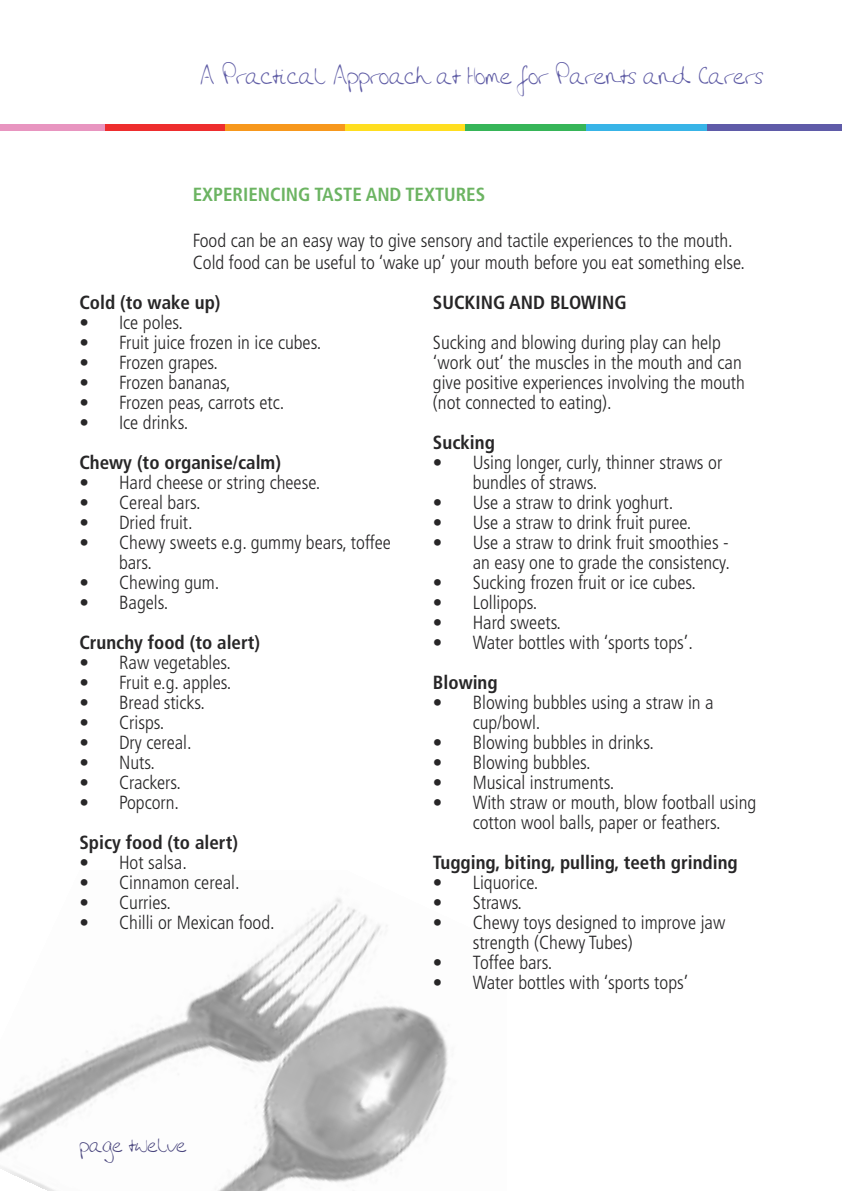
<style>
.page{position:relative;width:842px;height:1191px;background:#fff}
.page>*{position:absolute;margin:0;border:0;box-sizing:border-box;transform-origin:0 0}
.t1{font:26.8px "Amandas Hand";color:#5f5ca5}
.t2{font:23px "Amandas Hand";color:#4a467e}
.t3{font:300 condensed 19px/20px "Frutiger LT";color:#272627}
.t4{font:700 condensed 19px "Frutiger LT";color:#272627}
.t5{font:700 condensed 19px "Frutiger LT";color:#6cb462}
</style>
<div class="page">
<div style="left:705px;top:125px;width:137px;height:5px;background:#5f5ba8"></div>
<div style="left:0;top:125px;width:105px;height:5px;background:#e895c0"></div>
<div style="left:105px;top:125px;width:120px;height:5px;background:#ee2d2e"></div>
<div style="left:225px;top:125px;width:120px;height:5px;background:#f7981d"></div>
<div style="left:345px;top:125px;width:121px;height:5px;background:#ffde1f"></div>
<div style="left:466px;top:125px;width:120px;height:5px;background:#36b558"></div>
<div style="left:586px;top:125px;width:120px;height:5px;background:#38b4e7"></div>
<img style="left:0;top:898px;width:448px;height:293px">
<h1 class="t1" style="left:200px;top:66px;width:564px">A Practical Approach at Home for Parents and Carers</h1>
<p class="t5" style="left:193px;top:187px;width:294px">EXPERIENCING TASTE AND TEXTURES</p>
<p class="t3" style="left:193px;top:231px;width:554px;line-height:22px">Food can be an easy way to give sensory and tactile experiences to the mouth.<br>Cold food can be useful to ‘wake up’ your mouth before you eat something else.</p>
<p class="t4" style="left:79px;top:294px;width:143px">Cold (to wake up)</p>
<p class="t3" style="left:79px;top:313px;width:105px">• Ice poles.</p>
<p class="t3" style="left:79px;top:333px;width:243px">• Fruit juice frozen in ice cubes.</p>
<p class="t3" style="left:79px;top:353px;width:140px">• Frozen grapes.</p>
<p class="t3" style="left:79px;top:373px;width:153px">• Frozen bananas,</p>
<p class="t3" style="left:79px;top:393px;width:207px">• Frozen peas, carrots etc.</p>
<p class="t3" style="left:79px;top:413px;width:110px">• Ice drinks.</p>
<p class="t4" style="left:79px;top:454px;width:203px">Chewy (to organise/calm)</p>
<p class="t3" style="left:79px;top:473px;width:242px">• Hard cheese or string cheese.</p>
<p class="t3" style="left:79px;top:493px;width:123px">• Cereal bars.</p>
<p class="t3" style="left:79px;top:513px;width:115px">• Dried fruit.</p>
<p class="t3" style="left:119px;top:533px;width:273px;text-indent:-40px">• Chewy sweets e.g. gummy bears, toffee bars.</p>
<p class="t3" style="left:79px;top:573px;width:142px">• Chewing gum.</p>
<p class="t3" style="left:79px;top:593px;width:90px">• Bagels.</p>
<p class="t4" style="left:79px;top:634px;width:182px">Crunchy food (to alert)</p>
<p class="t3" style="left:79px;top:653px;width:153px">• Raw vegetables.</p>
<p class="t3" style="left:79px;top:673px;width:154px">• Fruit e.g. apples.</p>
<p class="t3" style="left:79px;top:693px;width:127px">• Bread sticks.</p>
<p class="t3" style="left:79px;top:713px;width:87px">• Crisps.</p>
<p class="t3" style="left:79px;top:733px;width:114px">• Dry cereal.</p>
<p class="t3" style="left:79px;top:753px;width:77px">• Nuts.</p>
<p class="t3" style="left:79px;top:773px;width:103px">• Crackers.</p>
<p class="t3" style="left:79px;top:793px;width:101px">• Popcorn.</p>
<p class="t4" style="left:79px;top:834px;width:160px">Spicy food (to alert)</p>
<p class="t3" style="left:79px;top:853px;width:109px">• Hot salsa.</p>
<p class="t3" style="left:79px;top:873px;width:162px">• Cinnamon cereal.</p>
<p class="t3" style="left:79px;top:893px;width:93px">• Curries.</p>
<p class="t3" style="left:79px;top:913px;width:197px">• Chilli or Mexican food.</p>
<p class="t4" style="left:433px;top:294px;width:195px">SUCKING AND BLOWING</p>
<p class="t3" style="left:433px;top:333px;width:313px">Sucking and blowing during play can help ‘work out’ the muscles in the mouth and can give positive experiences involving the mouth (not connected to eating).</p>
<p class="t4" style="left:433px;top:434px;width:63px">Sucking</p>
<p class="t3" style="left:473px;top:453px;width:251px;text-indent:-40px">• Using longer, curly, thinner straws or bundles of straws.</p>
<p class="t3" style="left:433px;top:493px;width:242px">• Use a straw to drink yoghurt.</p>
<p class="t3" style="left:433px;top:513px;width:260px">• Use a straw to drink fruit puree.</p>
<p class="t3" style="left:433px;top:533px;width:299px;text-align:right">• Use a straw to drink fruit smoothies - an easy one to grade the consistency.</p>
<p class="t3" style="left:433px;top:573px;width:264px">• Sucking frozen fruit or ice cubes.</p>
<p class="t3" style="left:433px;top:593px;width:106px">• Lollipops.</p>
<p class="t3" style="left:433px;top:613px;width:130px">• Hard sweets.</p>
<p class="t3" style="left:433px;top:633px;width:261px">• Water bottles with ‘sports tops’.</p>
<p class="t4" style="left:433px;top:674px;width:66px">Blowing</p>
<p class="t3" style="left:473px;top:693px;width:242px;text-indent:-40px">• Blowing bubbles using a straw in a cup/bowl.</p>
<p class="t3" style="left:433px;top:733px;width:222px">• Blowing bubbles in drinks.</p>
<p class="t3" style="left:433px;top:753px;width:159px">• Blowing bubbles.</p>
<p class="t3" style="left:433px;top:773px;width:183px">• Musical instruments.</p>
<p class="t3" style="left:433px;top:793px;width:325px;text-align:center">• With straw or mouth, blow football using cotton wool balls, paper or feathers.</p>
<p class="t4" style="left:433px;top:854px;width:306px">Tugging, biting, pulling, teeth grinding</p>
<p class="t3" style="left:433px;top:873px;width:107px">• Liquorice.</p>
<p class="t3" style="left:433px;top:893px;width:91px">• Straws.</p>
<p class="t3" style="left:473px;top:913px;width:254px;text-indent:-40px">• Chewy toys designed to improve jaw strength (Chewy Tubes)</p>
<p class="t3" style="left:433px;top:953px;width:121px">• Toffee bars.</p>
<p class="t3" style="left:433px;top:973px;width:257px">• Water bottles with ‘sports tops’</p>
<p class="t2" style="left:79px;top:1136px;width:109px">page twelve</p>
</div>
